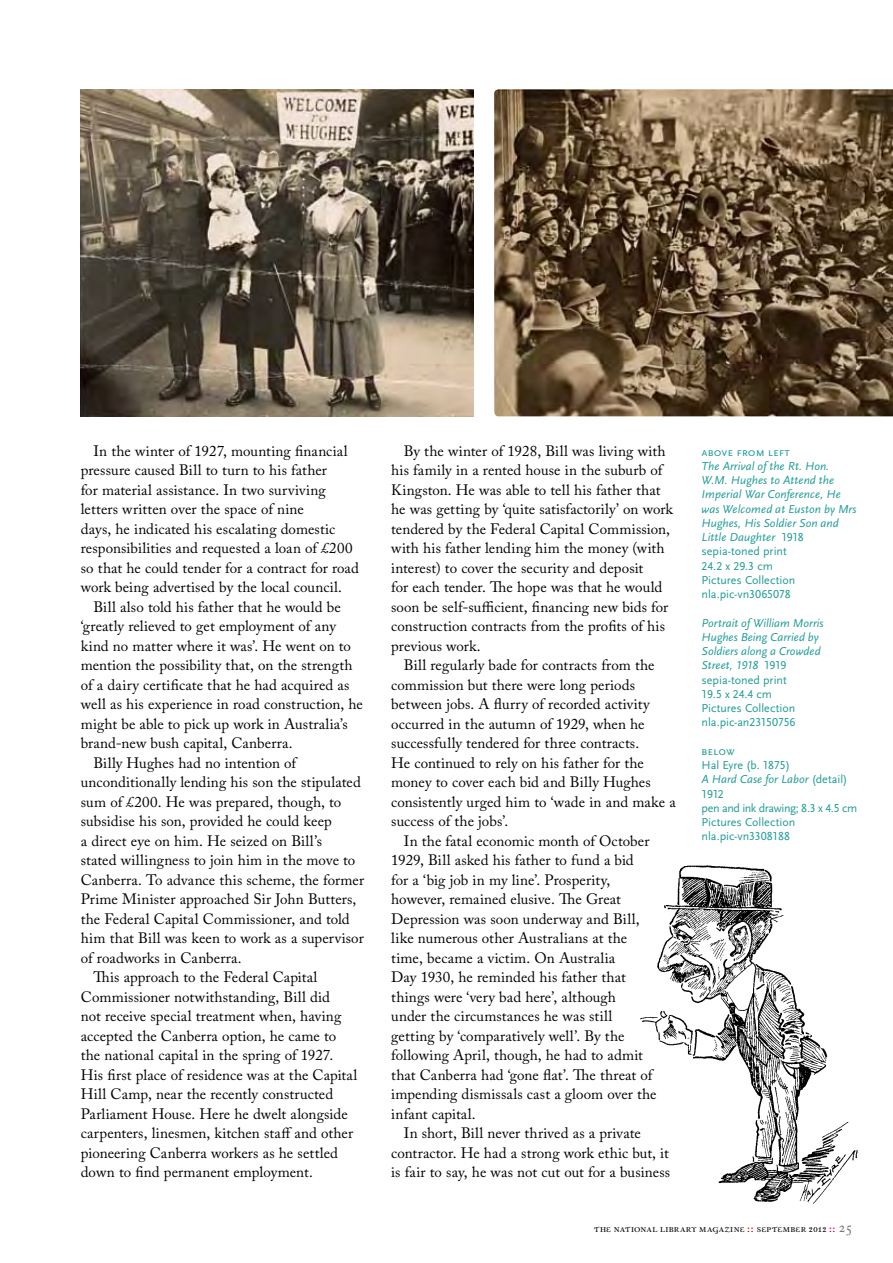
<style>
.page{position:relative;width:893px;height:1263px;background:#fff}
.page>*{position:absolute;margin:0;border:0;box-sizing:border-box;transform-origin:0 0}
.t1{font:15px/19.5px "Adobe Caslon Pro";letter-spacing:.005em;color:#000}
.t2{font:italic 12px/14.2px "Scala Sans LF";letter-spacing:.005em;color:#219d96}
.t3{font:12px/14.2px "Scala Sans LF";letter-spacing:-.025em;color:#219d96}
.t4{font:12px "Scala Sans LF Caps";color:#219d96}
.t5{font:10.5px "Aquamarine Smallercaps OT";letter-spacing:.02em;color:#000}
.s1{font-style:normal}
.s2{font-style:italic}
.s3{font-family:"Adobe Caslon Pro";font-weight:600;color:#d10014}
.s4{font-family:"Adobe Caslon Pro";font-size:15px;color:#6e6f70}
</style>
<div class="page">
<img style="left:640px;top:865px;width:218px;height:339px">
<img style="left:494px;top:89px;width:399px;height:327px">
<img style="left:81px;top:89px;width:392px;height:327px">
<p class="t1" style="left:81px;top:441px;width:280px;text-indent:13px">In the winter of 1927, mounting financial pressure caused Bill to turn to his father<br>for material assistance. In two surviving letters written over the space of nine<br>days, he indicated his escalating domestic responsibilities and requested a loan of £200 so that he could tender for a contract for road work being advertised by the local council.</p>
<p class="t1" style="left:94px;top:597px;width:249px">Bill also told his father that he would be</p>
<p class="t1" style="left:81px;top:616px;width:257px">‘greatly relieved to get employment of any</p>
<p class="t1" style="left:81px;top:636px;width:272px">kind no matter where it was’. He went on to</p>
<p class="t1" style="left:81px;top:655px;width:273px">mention the possibility that, on the strength</p>
<p class="t1" style="left:81px;top:675px;width:270px">of a dairy certificate that he had acquired as</p>
<p class="t1" style="left:81px;top:694px;width:284px">well as his experience in road construction, he</p>
<p class="t1" style="left:81px;top:714px;width:268px">might be able to pick up work in Australia’s</p>
<p class="t1" style="left:81px;top:733px;width:213px">brand-new bush capital, Canberra.</p>
<p class="t1" style="left:94px;top:753px;width:204px">Billy Hughes had no intention of</p>
<p class="t1" style="left:81px;top:772px;width:282px">unconditionally lending his son the stipulated</p>
<p class="t1" style="left:81px;top:792px;width:262px">sum of £200. He was prepared, though, to</p>
<p class="t1" style="left:81px;top:811px;width:253px">subsidise his son, provided he could keep</p>
<p class="t1" style="left:81px;top:831px;width:243px">a direct eye on him. He seized on Bill’s</p>
<p class="t1" style="left:81px;top:850px;width:276px">stated willingness to join him in the move to</p>
<p class="t1" style="left:81px;top:870px;width:285px">Canberra. To advance this scheme, the former</p>
<p class="t1" style="left:81px;top:889px;width:277px">Prime Minister approached Sir John Butters,</p>
<p class="t1" style="left:81px;top:909px;width:270px">the Federal Capital Commissioner, and told</p>
<p class="t1" style="left:81px;top:928px;width:285px">him that Bill was keen to work as a supervisor</p>
<p class="t1" style="left:81px;top:948px;width:162px">of roadworks in Canberra.</p>
<p class="t1" style="left:94px;top:967px;width:225px">This approach to the Federal Capital</p>
<p class="t1" style="left:81px;top:987px;width:251px">Commissioner notwithstanding, Bill did</p>
<p class="t1" style="left:81px;top:1006px;width:262px">not receive special treatment when, having</p>
<p class="t1" style="left:81px;top:1026px;width:257px">accepted the Canberra option, he came to</p>
<p class="t1" style="left:81px;top:1045px;width:254px">the national capital in the spring of 1927.</p>
<p class="t1" style="left:81px;top:1065px;width:278px">His first place of residence was at the Capital</p>
<p class="t1" style="left:81px;top:1084px;width:254px">Hill Camp, near the recently constructed</p>
<p class="t1" style="left:81px;top:1104px;width:268px">Parliament House. Here he dwelt alongside</p>
<p class="t1" style="left:81px;top:1123px;width:274px">carpenters, linesmen, kitchen staff and other</p>
<p class="t1" style="left:81px;top:1143px;width:259px">pioneering Canberra workers as he settled</p>
<p class="t1" style="left:81px;top:1162px;width:234px">down to find permanent employment.</p>
<p class="t1" style="left:391px;top:441px;width:283px;text-indent:13px">By the winter of 1928, Bill was living with his family in a rented house in the suburb of Kingston. He was able to tell his father that he was getting by ‘quite satisfactorily’ on work tendered by the Federal Capital Commission, with his father lending him the money (with interest) to cover the security and deposit<br>for each tender. The hope was that he would soon be self-sufficient, financing new bids for construction contracts from the profits of his previous work.</p>
<p class="t1" style="left:404px;top:655px;width:252px">Bill regularly bade for contracts from the</p>
<p class="t1" style="left:391px;top:675px;width:245px">commission but there were long periods</p>
<p class="t1" style="left:391px;top:694px;width:261px">between jobs. A flurry of recorded activity</p>
<p class="t1" style="left:391px;top:714px;width:255px">occurred in the autumn of 1929, when he</p>
<p class="t1" style="left:391px;top:733px;width:249px">successfully tendered for three contracts.</p>
<p class="t1" style="left:391px;top:753px;width:254px">He continued to rely on his father for the</p>
<p class="t1" style="left:391px;top:772px;width:261px">money to cover each bid and Billy Hughes</p>
<p class="t1" style="left:391px;top:792px;width:286px">consistently urged him to ‘wade in and make a</p>
<p class="t1" style="left:391px;top:811px;width:118px">success of the jobs’.</p>
<p class="t1" style="left:404px;top:831px;width:247px">In the fatal economic month of October</p>
<p class="t1" style="left:391px;top:850px;width:244px">1929, Bill asked his father to fund a bid</p>
<p class="t1" style="left:391px;top:870px;width:221px">for a ‘big job in my line’. Prosperity,</p>
<p class="t1" style="left:391px;top:889px;width:231px">however, remained elusive. The Great</p>
<p class="t1" style="left:391px;top:909px;width:250px">Depression was soon underway and Bill,</p>
<p class="t1" style="left:391px;top:928px;width:237px">like numerous other Australians at the</p>
<p class="t1" style="left:391px;top:948px;width:226px">time, became a victim. On Australia</p>
<p class="t1" style="left:391px;top:967px;width:236px">Day 1930, he reminded his father that</p>
<p class="t1" style="left:391px;top:987px;width:226px">things were ‘very bad here’, although</p>
<p class="t1" style="left:391px;top:1006px;width:223px">under the circumstances he was still</p>
<p class="t1" style="left:391px;top:1026px;width:235px">getting by ‘comparatively well’. By the</p>
<p class="t1" style="left:391px;top:1045px;width:253px">following April, though, he had to admit</p>
<p class="t1" style="left:391px;top:1065px;width:263px">that Canberra had ‘gone flat’. The threat of</p>
<p class="t1" style="left:391px;top:1084px;width:267px">impending dismissals cast a gloom over the</p>
<p class="t1" style="left:391px;top:1104px;width:86px">infant capital.</p>
<p class="t1" style="left:404px;top:1123px;width:238px">In short, Bill never thrived as a private</p>
<p class="t1" style="left:391px;top:1143px;width:279px">contractor. He had a strong work ethic but, it</p>
<p class="t1" style="left:391px;top:1162px;width:280px">is fair to say, he was not cut out for a business</p>
<p class="t4" style="left:702px;top:445px;width:90px">above from left</p>
<p class="t2" style="left:702px;top:459px;width:157px">The Arrival of the Rt. Hon.<br>W.M. Hughes to Attend the<br>Imperial War Conference, He was Welcomed at Euston by Mrs<br>Hughes, His Soldier Son and<br>Little Daughter <span class="s1">1918 sepia-toned print<br>24.2 x 29.3 cm<br>Pictures Collection nla.pic-vn3065078</span></p>
<p class="t2" style="left:702px;top:616px;width:124px">Portrait of William Morris<br>Hughes Being Carried by<br>Soldiers along a Crowded<br>Street, 1918 <span class="s1">1919 sepia-toned print<br>19.5 x 24.4 cm<br>Pictures Collection nla.pic-an23150756</span></p>
<p class="t4" style="left:702px;top:744px;width:35px">below</p>
<p class="t3" style="left:702px;top:758px;width:157px">Hal Eyre (b. 1875)<br><span class="s2">A Hard Case for Labor</span> (detail)<br>1912<br>pen and ink drawing; 8.3 x 4.5 cm<br>Pictures Collection nla.pic-vn3308188</p>
<p class="t5" style="left:594px;top:1222px;width:260px">the national library magazine <span class="s3">::</span> september 2012 <span class="s3">::</span> <span class="s4">25</span></p>
</div>
